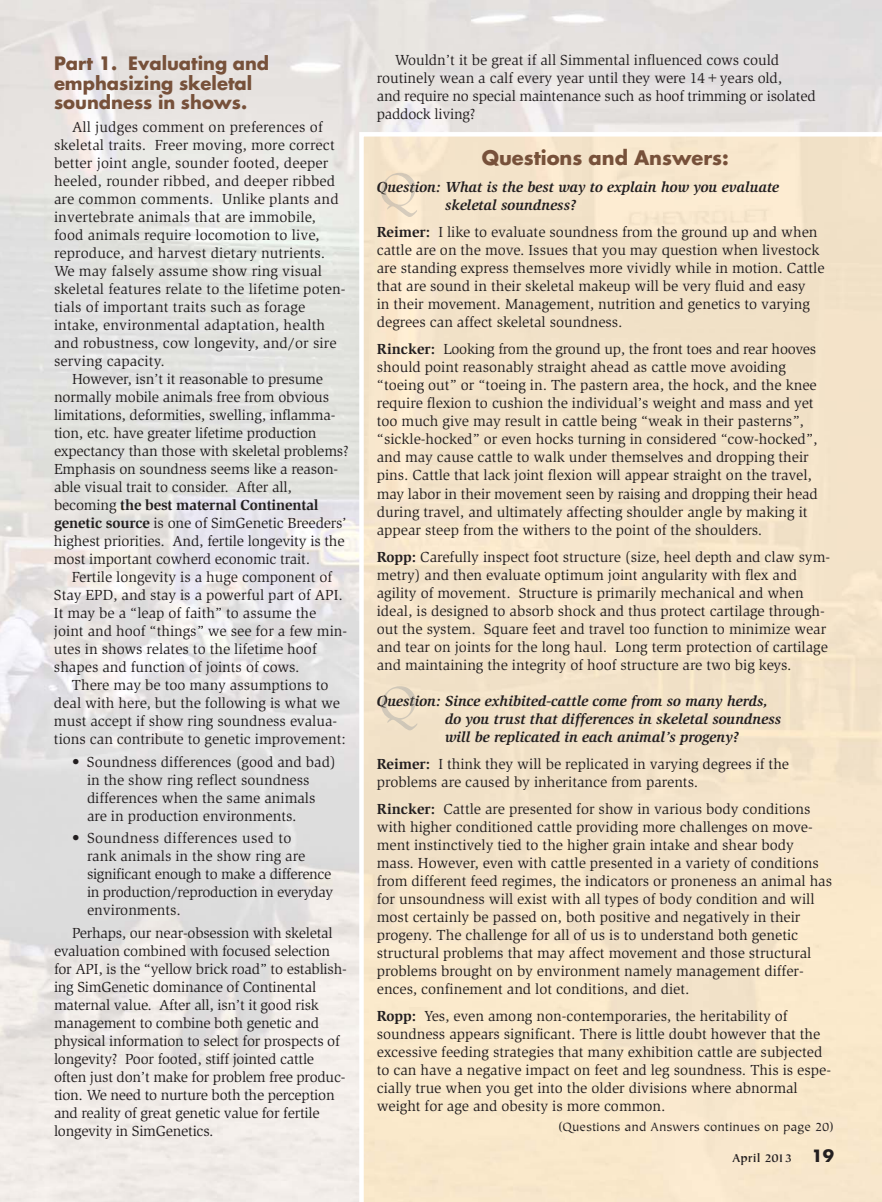
<style>
.page{position:relative;width:882px;height:1202px;background:#fff}
.page>*{position:absolute;margin:0;border:0;box-sizing:border-box;transform-origin:0 0}
.t1{font:700 19.5px "Futura";color:#77513a}
.t2{font:700 18px/19.5px "Futura";color:#77513a}
.t3{font:15px/18px "Slimbach";color:#231f20}
.t4{font:italic 700 15px/18px "Slimbach";color:#231f20}
.t5{font:15px/18px "Slimbach";letter-spacing:-.02em;color:#231f20}
.t6{font:700 15px "Slimbach";letter-spacing:-.01em;color:#231f20}
.t7{font:13.5px "Tiepolo";color:#231f20}
.t8{font:700 12.75px "Tiepolo";color:#231f20}
.s1{font-weight:400}
.s2{font-weight:700}
.s3{font-family:"Futura";font-size:16.5px}
</style>
<div class="page">
<div style="left:359px;top:132px;width:523px;height:1070px;background:#f4e3c9"></div>
<img style="left:381px;top:173px;width:36px;height:44px">
<img style="left:381px;top:182px;width:36px;height:12px">
<img style="left:381px;top:686px;width:36px;height:44px">
<img style="left:381px;top:695px;width:36px;height:12px">
<p class="t2" style="left:54px;top:56px;width:217px">Part 1. Evaluating and emphasizing skeletal soundness in shows.</p>
<p class="t3" style="left:72px;top:119px;width:252px">All judges comment on preferences of</p>
<p class="t3" style="left:54px;top:137px;width:282px">skeletal traits. Freer moving, more correct</p>
<p class="t3" style="left:54px;top:155px;width:276px">better joint angle, sounder footed, deeper</p>
<p class="t3" style="left:54px;top:173px;width:283px">heeled, rounder ribbed, and deeper ribbed</p>
<p class="t3" style="left:54px;top:191px;width:286px">are common comments. Unlike plants and</p>
<p class="t3" style="left:54px;top:209px;width:263px">invertebrate animals that are immobile,</p>
<p class="t3" style="left:54px;top:227px;width:267px">food animals require locomotion to live,</p>
<p class="t3" style="left:54px;top:245px;width:273px">reproduce, and harvest dietary nutrients.</p>
<p class="t3" style="left:54px;top:263px;width:269px">We may falsely assume show ring visual</p>
<p class="t3" style="left:54px;top:281px;width:293px">skeletal features relate to the lifetime poten-</p>
<p class="t3" style="left:54px;top:299px;width:253px">tials of important traits such as forage</p>
<p class="t3" style="left:54px;top:317px;width:273px">intake, environmental adaptation, health</p>
<p class="t3" style="left:54px;top:335px;width:284px">and robustness, cow longevity, and/or sire</p>
<p class="t3" style="left:54px;top:353px;width:113px">serving capacity.</p>
<p class="t3" style="left:72px;top:371px;width:253px">However, isn’t it reasonable to presume</p>
<p class="t3" style="left:54px;top:389px;width:277px">normally mobile animals free from obvious</p>
<p class="t3" style="left:54px;top:407px;width:283px">limitations, deformities, swelling, inflamma-</p>
<p class="t3" style="left:54px;top:425px;width:264px">tion, etc. have greater lifetime production</p>
<p class="t3" style="left:54px;top:443px;width:297px">expectancy than those with skeletal problems?</p>
<p class="t3" style="left:54px;top:461px;width:286px">Emphasis on soundness seems like a reason-</p>
<p class="t3" style="left:54px;top:479px;width:239px">able visual trait to consider. After all,</p>
<p class="t6" style="left:54px;top:499px;width:266px"><span class="s1">becoming</span> the best maternal Continental</p>
<p class="t3" style="left:54px;top:515px;width:294px"><span class="s2">genetic source</span> is one of SimGenetic Breeders’</p>
<p class="t3" style="left:54px;top:533px;width:292px">highest priorities. And, fertile longevity is the</p>
<p class="t3" style="left:54px;top:551px;width:258px">most important cowherd economic trait.</p>
<p class="t3" style="left:72px;top:569px;width:262px">Fertile longevity is a huge component of</p>
<p class="t3" style="left:54px;top:587px;width:291px">Stay EPD, and stay is a powerful part of API.</p>
<p class="t3" style="left:54px;top:605px;width:264px">It may be a “leap of faith” to assume the</p>
<p class="t3" style="left:54px;top:623px;width:295px">joint and hoof “things” we see for a few min-</p>
<p class="t3" style="left:54px;top:641px;width:264px">utes in shows relates to the lifetime hoof</p>
<p class="t3" style="left:54px;top:659px;width:247px">shapes and function of joints of cows.</p>
<p class="t3" style="left:72px;top:677px;width:258px">There may be too many assumptions to</p>
<p class="t3" style="left:54px;top:695px;width:288px">deal with here, but the following is what we</p>
<p class="t3" style="left:54px;top:713px;width:285px">must accept if show ring soundness evalua-</p>
<p class="t3" style="left:54px;top:731px;width:293px">tions can contribute to genetic improvement:</p>
<p class="t3" style="left:87px;top:754px;width:250px;text-indent:-15px">• Soundness differences (good and bad) in the show ring reflect soundness differences when the same animals are in production environments.</p>
<p class="t5" style="left:87px;top:830px;width:248px;text-indent:-15px">• Soundness differences used to<br>rank animals in the show ring are significant enough to make a difference in production/reproduction in everyday environments.</p>
<p class="t3" style="left:54px;top:925px;width:294px;text-indent:18px">Perhaps, our near-obsession with skeletal evaluation combined with focused selection for API, is the “yellow brick road” to establish&shy;ing SimGenetic dominance of Continental maternal value. After all, isn’t it good risk management to combine both genetic and physical information to select for prospects of longevity? Poor footed, stiff jointed cattle often just don’t make for problem free produc&shy;tion. We need to nurture both the perception and reality of great genetic value for fertile longevity in SimGenetics.</p>
<p class="t3" style="left:377px;top:52px;width:440px;text-indent:18px">Wouldn’t it be great if all Simmental influenced cows could routinely wean a calf every year until they were 14+years old,<br>and require no special maintenance such as hoof trimming or isolated paddock living?</p>
<h1 class="t1" style="left:482px;top:149px;width:249px">Questions and Answers:</h1>
<p class="t4" style="left:445px;top:179px;width:336px;text-indent:-68px">Question: What is the best way to explain how you evaluate skeletal soundness?</p>
<p class="t3" style="left:377px;top:224px;width:449px"><span class="s2">Reimer:</span> I like to evaluate soundness from the ground up and when cattle are on the move. Issues that you may question when livestock are standing express themselves more vividly while in motion. Cattle that are sound in their skeletal makeup will be very fluid and easy<br>in their movement. Management, nutrition and genetics to varying degrees can affect skeletal soundness.</p>
<p class="t3" style="left:377px;top:341px;width:442px"><span class="s2">Rincker:</span> Looking from the ground up, the front toes and rear hooves should point reasonably straight ahead as cattle move avoiding “toeing out” or “toeing in. The pastern area, the hock, and the knee require flexion to cushion the individual’s weight and mass and yet too much give may result in cattle being “weak in their pasterns”, “sickle-hocked” or even hocks turning in considered “cow-hocked”, and may cause cattle to walk under themselves and dropping their pins. Cattle that lack joint flexion will appear straight on the travel, may labor in their movement seen by raising and dropping their head during travel, and ultimately affecting shoulder angle by making it appear steep from the withers to the point of the shoulders.</p>
<p class="t3" style="left:377px;top:548px;width:455px"><span class="s2">Ropp:</span> Carefully inspect foot structure (size, heel depth and claw sym&shy;metry) and then evaluate optimum joint angularity with flex and agility of movement. Structure is primarily mechanical and when ideal, is designed to absorb shock and thus protect cartilage through&shy;out the system. Square feet and travel too function to minimize wear and tear on joints for the long haul. Long term protection of cartilage and maintaining the integrity of hoof structure are two big keys.</p>
<p class="t4" style="left:445px;top:692px;width:338px;text-indent:-68px">Question: Since exhibited-cattle come from so many herds, do you trust that differences in skeletal soundness will be replicated in each animal’s progeny?</p>
<p class="t3" style="left:377px;top:755px;width:414px"><span class="s2">Reimer:</span> I think they will be replicated in varying degrees if the problems are caused by inheritance from parents.</p>
<p class="t3" style="left:377px;top:800px;width:457px"><span class="s2">Rincker:</span> Cattle are presented for show in various body conditions with higher conditioned cattle providing more challenges on move&shy;ment instinctively tied to the higher grain intake and shear body mass. However, even with cattle presented in a variety of conditions from different feed regimes, the indicators or proneness an animal has for unsoundness will exist with all types of body condition and will most certainly be passed on, both positive and negatively in their progeny. The challenge for all of us is to understand both genetic structural problems that may affect movement and those structural problems brought on by environment namely management differ&shy;ences, confinement and lot conditions, and diet.</p>
<p class="t3" style="left:377px;top:1007px;width:456px"><span class="s2">Ropp:</span> Yes, even among non-contemporaries, the heritability of soundness appears significant. There is little doubt however that the excessive feeding strategies that many exhibition cattle are subjected to can have a negative impact on feet and leg soundness. This is espe&shy;cially true when you get into the older divisions where abnormal weight for age and obesity is more common.</p>
<p class="t8" style="left:732px;top:1152px;width:103px">April 2013 <span class="s3">19</span></p>
<p class="t7" style="left:558px;top:1120px;width:277px">(Questions and Answers continues on page 20)</p>
</div>
